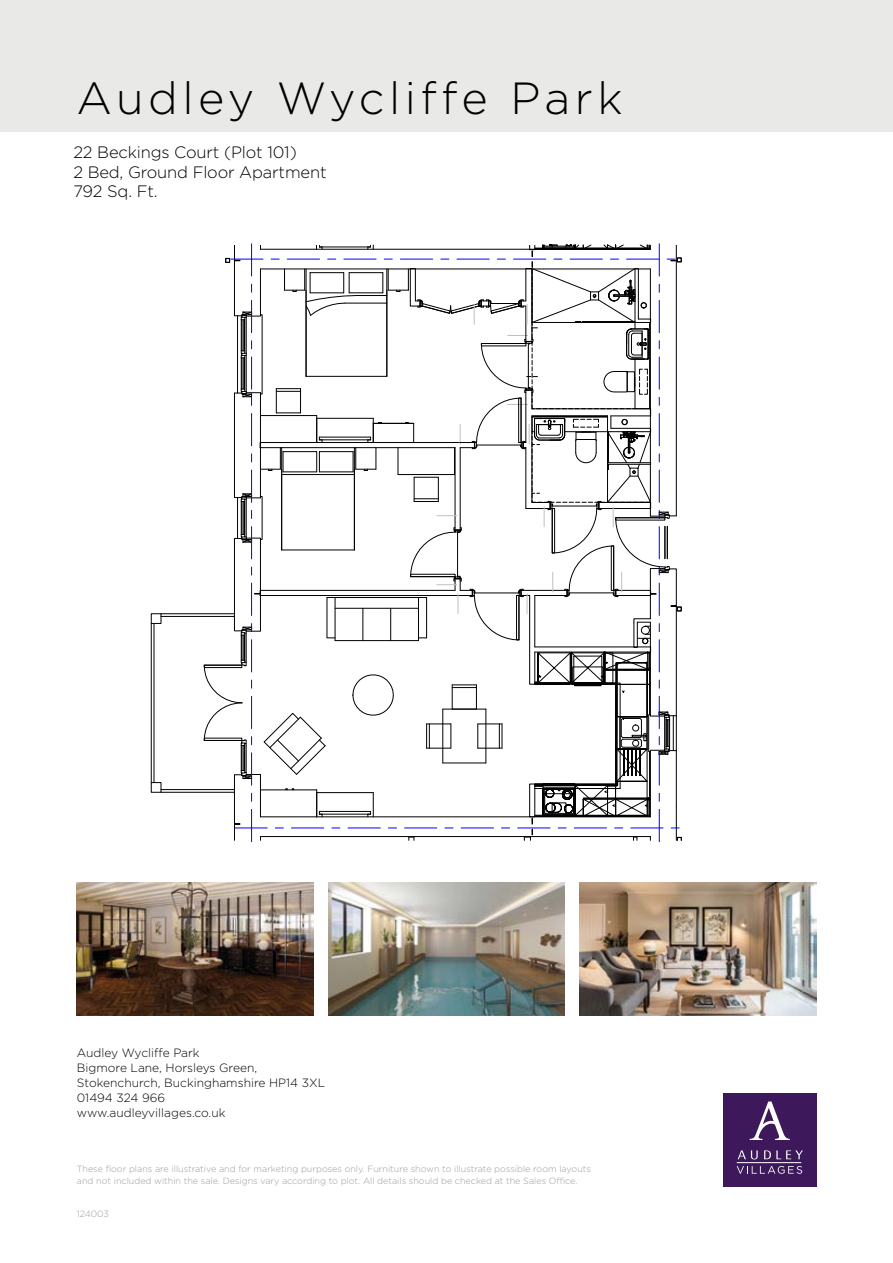
<style>
.page{position:relative;width:893px;height:1263px;background:#fff}
.page>*{position:absolute;margin:0;border:0;box-sizing:border-box;transform-origin:0 0}
.t1{font:300 45px "Gotham";letter-spacing:.1em;color:#000}
.t2{font:300 16.5px/19.5px "Gotham";letter-spacing:-.01em;color:#000}
.t3{font:300 12px/15px "Gotham";color:#000}
.t4{font:300 9px/12px "Gotham";color:#9d9d9c}
</style>
<div class="page">
<div style="left:0;top:0;width:893px;height:132px;background:#e9eae8"></div>
<div style="left:151px;top:613px;width:10px;height:11px;border:1px solid #000"></div>
<div style="left:151px;top:782px;width:10px;height:10px;border:1px solid #000"></div>
<hr style="left:154px;top:623px;width:1px;height:159px;background:#000">
<hr style="left:151px;top:623px;width:1px;height:159px;background:#000">
<hr style="left:161px;top:792px;width:73px;height:1px;background:#000">
<hr style="left:161px;top:789px;width:73px;height:1px;background:#000">
<hr style="left:161px;top:616px;width:73px;height:1px;background:#000">
<hr style="left:161px;top:613px;width:73px;height:1px;background:#000">
<hr style="left:251px;top:809px;width:1px;height:33px;background:#00f">
<hr style="left:251px;top:244px;width:1px;height:32px;background:#00f">
<hr style="left:659px;top:809px;width:1px;height:33px;background:#00f">
<svg style="left:204px;top:245px;width:478px;height:595px"></svg>
<hr style="left:659px;top:244px;width:1px;height:32px;background:#00f">
<div style="left:723px;top:1093px;width:93px;height:93px;background:#3d195b"></div>
<svg style="left:750px;top:1101px;width:40px;height:39px"></svg>
<svg style="left:738px;top:1150px;width:20px;height:9px"></svg>
<svg style="left:764px;top:1150px;width:39px;height:9px"></svg>
<svg style="left:737px;top:1166px;width:65px;height:8px"></svg>
<hr style="left:737px;top:1162px;width:64px;height:1px;background:#fff">
<img style="left:77px;top:882px;width:236px;height:133px">
<img style="left:329px;top:882px;width:236px;height:133px">
<img style="left:580px;top:882px;width:236px;height:133px">
<h1 class="t1" style="left:77px;top:74px;width:547px">Audley Wycliffe Park</h1>
<h2 class="t2" style="left:73px;top:143px;width:255px">22 Beckings Court (Plot 101)<br>2 Bed, Ground Floor Apartment<br>792 Sq. Ft.</h2>
<h3 class="t3" style="left:77px;top:1045px;width:250px">Audley Wycliffe Park<br>Bigmore Lane, Horsleys Green,<br>Stokenchurch, Buckinghamshire HP14 3XL<br>01494 324 966<br>www.audleyvillages.co.uk</h3>
<p class="t4" style="left:77px;top:1163px;width:516px">These floor plans are illustrative and for marketing purposes only. Furniture shown to illustrate possible room layouts and not included within the sale. Designs vary according to plot. All details should be checked at the Sales Office.</p>
<p class="t4" style="left:77px;top:1208px;width:34px">124003</p>
</div>
